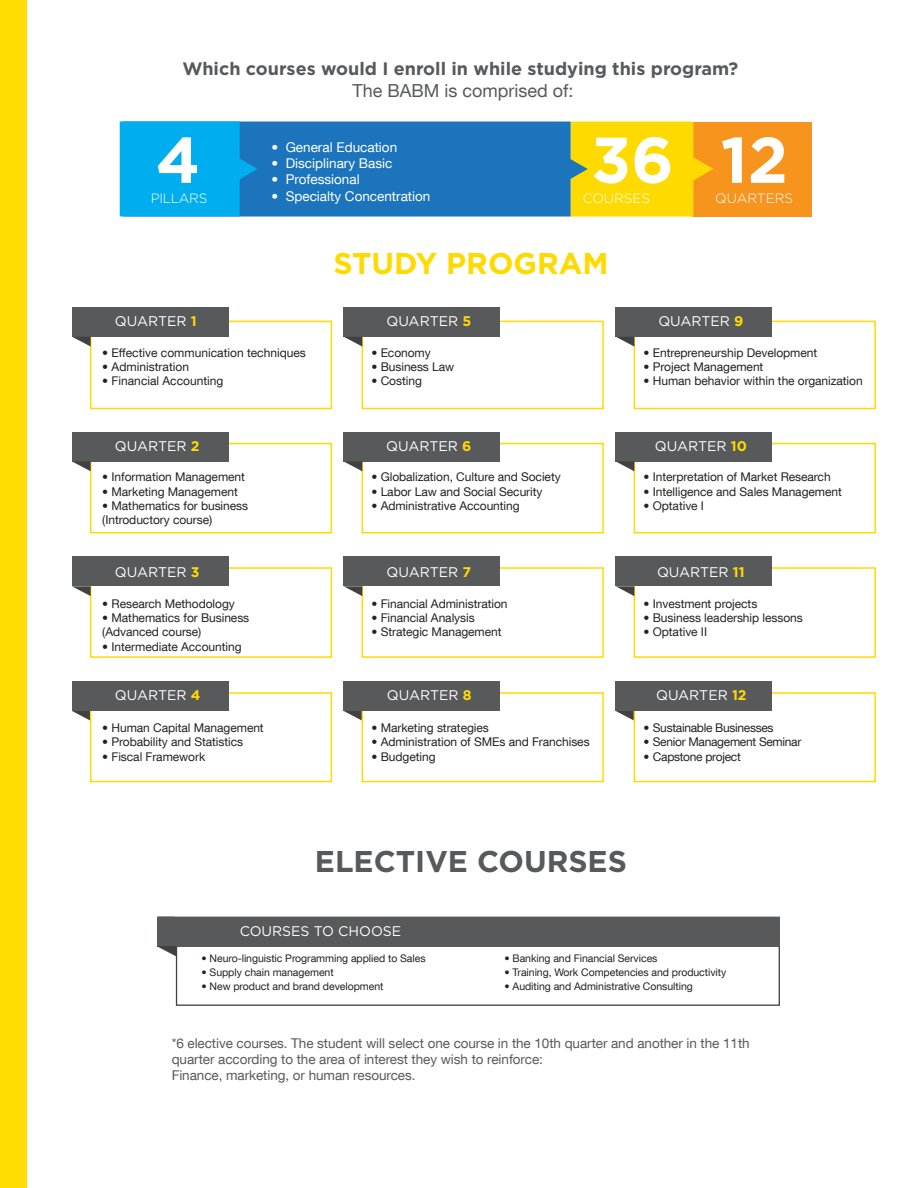
<style>
.page{position:relative;width:918px;height:1188px;background:#fff}
.page>*{position:absolute;margin:0;border:0;box-sizing:border-box;transform-origin:0 0}
.t1{font:700 64.5px "Gotham";color:#fff}
.t2{font:700 30px "Gotham";color:#58595b}
.t3{font:700 30px "Gotham";color:#ffda00}
.t4{font:700 18px "Gotham";color:#58595b}
.t5{font:18px "Helvetica Neue LT Com";color:#58595b}
.t6{font:13.95px "Gotham";color:#fff}
.t7{font:13.5px/16.2px "Helvetica Neue LT Com";letter-spacing:-.005em;color:#58595b}
.t8{font:13.5px "Helvetica Neue LT Com";color:#fff}
.t9{font:300 13.5px "Gotham";color:#fff}
.t10{font:300 13.5px "Gotham";letter-spacing:-.025em;color:#fff}
.t11{font:12px/14.2px "Helvetica Neue LT Com";letter-spacing:-.005em;color:#232221}
.t12{font:12px "Helvetica Neue LT Com";letter-spacing:-.025em;color:#232221}
.t13{font:10.5px "Helvetica Neue LT Com";letter-spacing:-.005em;color:#232221}
.s1{font-weight:700;color:#ffda00}
</style>
<div class="page">
<div style="left:692px;top:122px;width:120px;height:95px;background:#f7941e"></div>
<svg style="left:588px;top:122px;width:125px;height:95px;background:#fdd005"></svg>
<div style="left:123px;top:122px;width:465px;height:95px;background:#1c75bc"></div>
<svg style="left:120px;top:121px;width:138px;height:95px;background:#03a7e9"></svg>
<div style="left:0;top:1px;width:26px;height:1187px;background:#fd0"></div>
<div style="left:90px;top:321px;width:242px;height:88px;border:2px solid #ffda00"></div>
<div style="left:72px;top:307px;width:156px;height:30px;background:#58595b"></div>
<div style="left:90px;top:443px;width:242px;height:91px;border:2px solid #ffda00"></div>
<div style="left:72px;top:432px;width:156px;height:29px;background:#58595b"></div>
<div style="left:176px;top:917px;width:604px;height:89px;border:1px solid #414042"></div>
<div style="left:90px;top:567px;width:242px;height:91px;border:2px solid #ffda00"></div>
<div style="left:72px;top:556px;width:156px;height:30px;background:#58595b"></div>
<svg style="left:72px;top:337px;width:19px;height:10px"></svg>
<svg style="left:72px;top:461px;width:19px;height:10px"></svg>
<svg style="left:72px;top:586px;width:19px;height:10px"></svg>
<svg style="left:72px;top:711px;width:18px;height:10px"></svg>
<div style="left:90px;top:692px;width:242px;height:90px;border:2px solid #ffda00"></div>
<div style="left:72px;top:681px;width:156px;height:30px;background:#58595b"></div>
<div style="left:362px;top:321px;width:242px;height:88px;border:2px solid #ffda00"></div>
<div style="left:344px;top:307px;width:156px;height:30px;background:#58595b"></div>
<div style="left:362px;top:443px;width:242px;height:91px;border:2px solid #ffda00"></div>
<div style="left:344px;top:432px;width:156px;height:29px;background:#58595b"></div>
<div style="left:362px;top:567px;width:242px;height:91px;border:2px solid #ffda00"></div>
<div style="left:344px;top:556px;width:156px;height:30px;background:#58595b"></div>
<svg style="left:344px;top:337px;width:18px;height:10px"></svg>
<svg style="left:344px;top:461px;width:18px;height:10px"></svg>
<svg style="left:344px;top:586px;width:18px;height:10px"></svg>
<svg style="left:344px;top:711px;width:18px;height:10px"></svg>
<div style="left:362px;top:692px;width:242px;height:90px;border:2px solid #ffda00"></div>
<div style="left:344px;top:681px;width:156px;height:30px;background:#58595b"></div>
<div style="left:634px;top:321px;width:242px;height:88px;border:2px solid #ffda00"></div>
<div style="left:616px;top:307px;width:156px;height:30px;background:#58595b"></div>
<div style="left:634px;top:443px;width:242px;height:91px;border:2px solid #ffda00"></div>
<div style="left:616px;top:432px;width:156px;height:29px;background:#58595b"></div>
<div style="left:634px;top:567px;width:242px;height:91px;border:2px solid #ffda00"></div>
<div style="left:616px;top:556px;width:156px;height:30px;background:#58595b"></div>
<svg style="left:616px;top:337px;width:18px;height:10px"></svg>
<svg style="left:616px;top:461px;width:18px;height:10px"></svg>
<svg style="left:616px;top:586px;width:18px;height:10px"></svg>
<svg style="left:616px;top:711px;width:18px;height:10px"></svg>
<div style="left:634px;top:692px;width:242px;height:90px;border:2px solid #ffda00"></div>
<div style="left:616px;top:681px;width:156px;height:30px;background:#58595b"></div>
<svg style="left:157px;top:916px;width:18px;height:1px"></svg>
<div style="left:157px;top:917px;width:623px;height:29px;background:#58595b"></div>
<svg style="left:157px;top:946px;width:19px;height:11px"></svg>
<h3 class="t4" style="left:182px;top:57px;width:558px">Which courses would I enroll in while studying this program?</h3>
<h3 class="t5" style="left:353px;top:79px;width:223px">The BABM is comprised of:</h3>
<h1 class="t1" style="left:591px;top:117px;width:198px">36 12</h1>
<p class="t10" style="left:151px;top:190px;width:58px">PILLARS</p>
<h1 class="t1" style="left:156px;top:117px;width:46px">4</h1>
<p class="t8" style="left:271px;top:139px;width:127px">• General Education</p>
<p class="t8" style="left:271px;top:155px;width:123px">• Disciplinary Basic</p>
<p class="t8" style="left:271px;top:171px;width:90px">• Professional</p>
<p class="t8" style="left:271px;top:187px;width:161px">• Specialty Concentration</p>
<p class="t9" style="left:583px;top:190px;width:69px">COURSES</p>
<p class="t9" style="left:715px;top:190px;width:79px">QUARTERS</p>
<h2 class="t3" style="left:333px;top:244px;width:277px">STUDY PROGRAM</h2>
<p class="t6" style="left:115px;top:313px;width:83px">QUARTER <span class="s1">1</span></p>
<p class="t6" style="left:387px;top:313px;width:86px">QUARTER <span class="s1">5</span></p>
<p class="t6" style="left:658px;top:313px;width:87px">QUARTER <span class="s1">9</span></p>
<p class="t11" style="left:102px;top:345px;width:205px">• Effective communication techniques</p>
<p class="t11" style="left:102px;top:359px;width:88px">• Administration</p>
<p class="t11" style="left:102px;top:374px;width:123px">• Financial Accounting</p>
<p class="t11" style="left:371px;top:345px;width:61px">• Economy</p>
<p class="t11" style="left:371px;top:359px;width:84px">• Business Law</p>
<p class="t11" style="left:371px;top:374px;width:52px">• Costing</p>
<p class="t11" style="left:644px;top:345px;width:175px">• Entrepreneurship Development</p>
<p class="t11" style="left:644px;top:359px;width:121px">• Project Management</p>
<p class="t11" style="left:644px;top:374px;width:221px">• Human behavior within the organization</p>
<p class="t6" style="left:115px;top:438px;width:86px">QUARTER <span class="s1">2</span></p>
<p class="t6" style="left:386px;top:438px;width:87px">QUARTER <span class="s1">6</span></p>
<p class="t6" style="left:655px;top:438px;width:93px">QUARTER <span class="s1">10</span></p>
<p class="t11" style="left:102px;top:470px;width:144px">• Information Management</p>
<p class="t11" style="left:102px;top:484px;width:137px">• Marketing Management</p>
<p class="t11" style="left:102px;top:498px;width:147px">• Mathematics for business (Introductory course)</p>
<p class="t11" style="left:371px;top:470px;width:191px">• Globalization, Culture and Society</p>
<p class="t11" style="left:371px;top:484px;width:173px">• Labor Law and Social Security</p>
<p class="t11" style="left:371px;top:498px;width:150px">• Administrative Accounting</p>
<p class="t11" style="left:644px;top:470px;width:189px">• Interpretation of Market Research</p>
<p class="t11" style="left:644px;top:484px;width:200px">• Intelligence and Sales Management</p>
<p class="t11" style="left:644px;top:498px;width:62px">• Optative I</p>
<p class="t6" style="left:115px;top:563px;width:86px">QUARTER <span class="s1">3</span></p>
<p class="t6" style="left:387px;top:563px;width:86px">QUARTER <span class="s1">7</span></p>
<p class="t6" style="left:657px;top:563px;width:89px">QUARTER <span class="s1">11</span></p>
<p class="t11" style="left:102px;top:596px;width:134px">• Research Methodology</p>
<p class="t11" style="left:102px;top:610px;width:148px">• Mathematics for Business (Advanced course)</p>
<p class="t11" style="left:102px;top:639px;width:141px">• Intermediate Accounting</p>
<p class="t11" style="left:371px;top:596px;width:138px">• Financial Administration</p>
<p class="t11" style="left:371px;top:610px;width:105px">• Financial Analysis</p>
<p class="t11" style="left:371px;top:625px;width:132px">• Strategic Management</p>
<p class="t11" style="left:644px;top:596px;width:115px">• Investment projects</p>
<p class="t11" style="left:644px;top:610px;width:161px">• Business leadership lessons</p>
<p class="t11" style="left:644px;top:625px;width:65px">• Optative II</p>
<p class="t6" style="left:115px;top:686px;width:87px">QUARTER <span class="s1">4</span></p>
<p class="t6" style="left:387px;top:686px;width:86px">QUARTER <span class="s1">8</span></p>
<p class="t6" style="left:656px;top:686px;width:92px">QUARTER <span class="s1">12</span></p>
<p class="t11" style="left:102px;top:720px;width:163px">• Human Capital Management</p>
<p class="t11" style="left:102px;top:735px;width:142px">• Probability and Statistics</p>
<p class="t11" style="left:102px;top:749px;width:104px">• Fiscal Framework</p>
<p class="t11" style="left:371px;top:720px;width:119px">• Marketing strategies</p>
<p class="t11" style="left:371px;top:735px;width:220px">• Administration of SMEs and Franchises</p>
<p class="t11" style="left:371px;top:749px;width:66px">• Budgeting</p>
<p class="t12" style="left:644px;top:720px;width:132px">• Sustainable Businesses</p>
<p class="t12" style="left:644px;top:735px;width:159px">• Senior Management Seminar</p>
<p class="t12" style="left:644px;top:749px;width:99px">• Capstone project</p>
<h2 class="t2" style="left:315px;top:842px;width:313px">ELECTIVE COURSES</h2>
<p class="t6" style="left:281px;top:920px;width:152px">ECURSOS HUMANOS</p>
<p class="t6" style="left:240px;top:922px;width:163px">COURSES TO CHOOSE</p>
<p class="t13" style="left:202px;top:952px;width:226px">• Neuro-linguistic Programming applied to Sales</p>
<p class="t13" style="left:202px;top:966px;width:134px">• Supply chain management</p>
<p class="t13" style="left:202px;top:980px;width:184px">• New product and brand development</p>
<p class="t13" style="left:505px;top:952px;width:154px">• Banking and Financial Services</p>
<p class="t13" style="left:505px;top:966px;width:223px">• Training, Work Competencies and productivity</p>
<p class="t13" style="left:505px;top:980px;width:190px">• Auditing and Administrative Consulting</p>
<p class="t7" style="left:172px;top:1034px;width:580px">*6 elective courses. The student will select one course in the 10th quarter and another in the 11th quarter according to the area of interest they wish to reinforce:<br>Finance, marketing, or human resources.</p>
</div>
